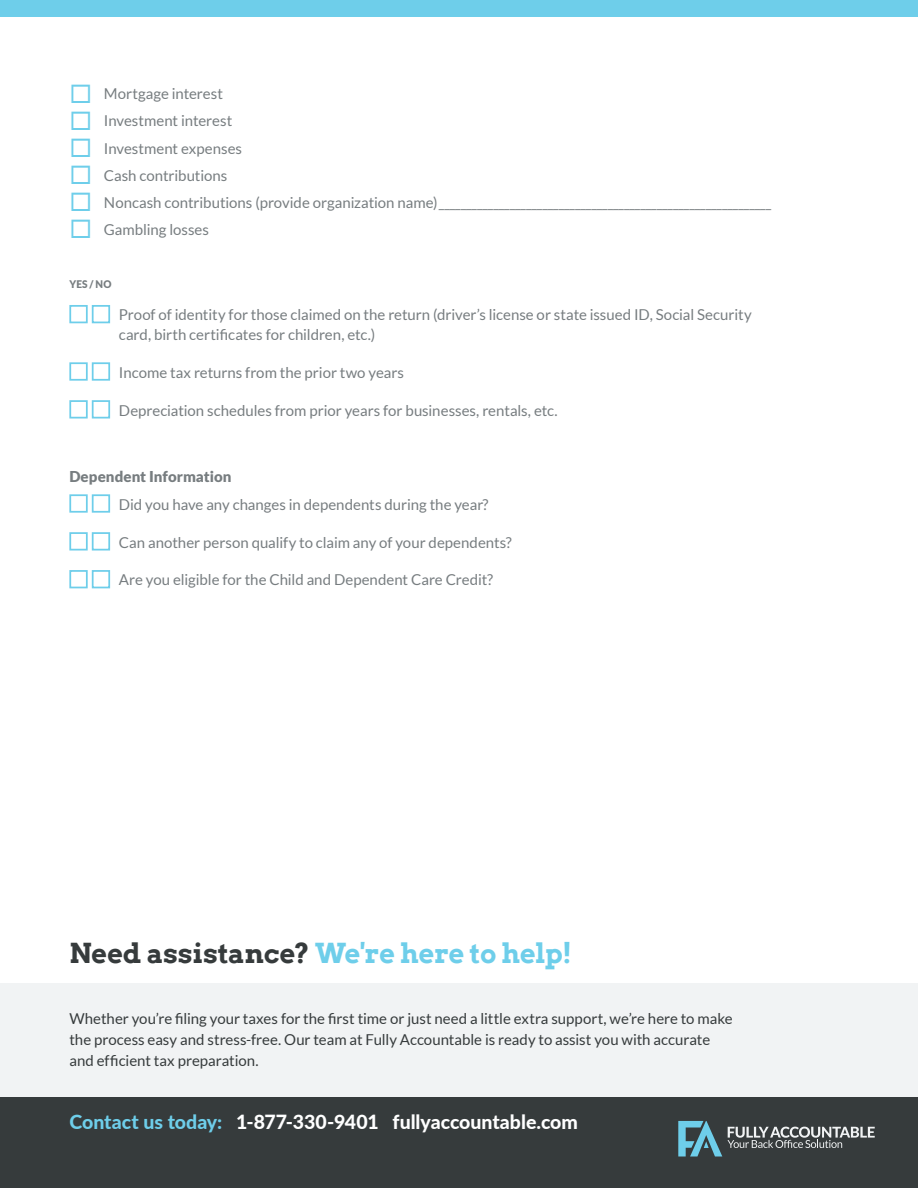
<style>
.page{position:relative;width:918px;height:1188px;background:#fff}
.page>*{position:absolute;margin:0;border:0;box-sizing:border-box;transform-origin:0 0}
.t1{font:700 27px "Arvo";letter-spacing:-.005em;color:#6eceea}
.body_main{font:800 19.5px "Lato";color:#fff}
.questions{font:15px/19.5px "Lato";color:#777d80}
.body_main-2{font:15px/21px "Lato";color:#363b3c}
.t2{font:italic 15px "Lato";color:#777d80}
.sections_bold{font:900 15px "Lato";letter-spacing:.005em;color:#777d80}
.body_main-3{font:900 10.5px "Lato";color:#777d80;scale:.96 1}
.s1{font-style:normal}
.s2{color:#363b3c}
.s3{color:#6eceea}
</style>
<div class="page">
<div style="left:0;top:984px;width:918px;height:204px;background:#f1f3f4"></div>
<div style="left:0;top:1098px;width:918px;height:90px;background:#363b3c"></div>
<div style="left:69px;top:305px;width:19px;height:18px;border:2px solid #6eceea"></div>
<div style="left:92px;top:305px;width:18px;height:18px;border:2px solid #6eceea"></div>
<div style="left:69px;top:362px;width:19px;height:19px;border:2px solid #6eceea"></div>
<div style="left:92px;top:362px;width:18px;height:19px;border:2px solid #6eceea"></div>
<div style="left:69px;top:400px;width:19px;height:19px;border:2px solid #6eceea"></div>
<div style="left:92px;top:400px;width:18px;height:19px;border:2px solid #6eceea"></div>
<div style="left:69px;top:494px;width:19px;height:19px;border:2px solid #6eceea"></div>
<div style="left:92px;top:494px;width:18px;height:19px;border:2px solid #6eceea"></div>
<div style="left:69px;top:532px;width:19px;height:19px;border:2px solid #6eceea"></div>
<div style="left:92px;top:532px;width:18px;height:19px;border:2px solid #6eceea"></div>
<div style="left:69px;top:570px;width:19px;height:18px;border:2px solid #6eceea"></div>
<div style="left:92px;top:570px;width:18px;height:18px;border:2px solid #6eceea"></div>
<div style="left:0;top:0;width:918px;height:16px;background:#6eceea"></div>
<svg style="left:678px;top:1121px;width:197px;height:36px"></svg>
<p class="questions" style="left:104px;top:84px;width:121px">Mortgage interest</p>
<p class="questions" style="left:104px;top:111px;width:130px">Investment interest</p>
<p class="questions" style="left:104px;top:138px;width:140px">Investment expenses</p>
<p class="questions" style="left:104px;top:165px;width:125px">Cash contributions</p>
<p class="t2" style="left:104px;top:194px;width:669px"><span class="s1">Noncash contributions (provide organization name)</span>_____________________________________________________________</p>
<p class="questions" style="left:104px;top:219px;width:107px">Gambling losses</p>
<p class="body_main-3" style="left:69px;top:278px;width:45px">YES / NO</p>
<p class="questions" style="left:119px;top:305px;width:634px">Proof of identity for those claimed on the return (driver’s license or state issued ID, Social Security card, birth certificates for children, etc.)</p>
<p class="questions" style="left:119px;top:362px;width:287px">Income tax returns from the prior two years</p>
<p class="questions" style="left:119px;top:400px;width:440px">Depreciation schedules from prior years for businesses, rentals, etc.</p>
<p class="sections_bold" style="left:69px;top:467px;width:164px">Dependent Information</p>
<p class="questions" style="left:119px;top:494px;width:371px">Did you have any changes in dependents during the year?</p>
<p class="questions" style="left:119px;top:532px;width:395px">Can another person qualify to claim any of your dependents?</p>
<p class="questions" style="left:119px;top:570px;width:376px">Are you eligible for the Child and Dependent Care Credit?</p>
<p class="t1" style="left:69px;top:936px;width:504px"><span class="s2">Need assistance?</span> We're here to help!</p>
<p class="body_main-2" style="left:69px;top:1008px;width:665px">Whether you’re filing your taxes for the first time or just need a little extra support, we’re here to make the process easy and stress-free. Our team at Fully Accountable is ready to assist you with accurate and efficient tax preparation.</p>
<p class="body_main" style="left:69px;top:1107px;width:510px"><span class="s3">Contact us today:</span> 1-877-330-9401 fullyaccountable.com</p>
</div>
